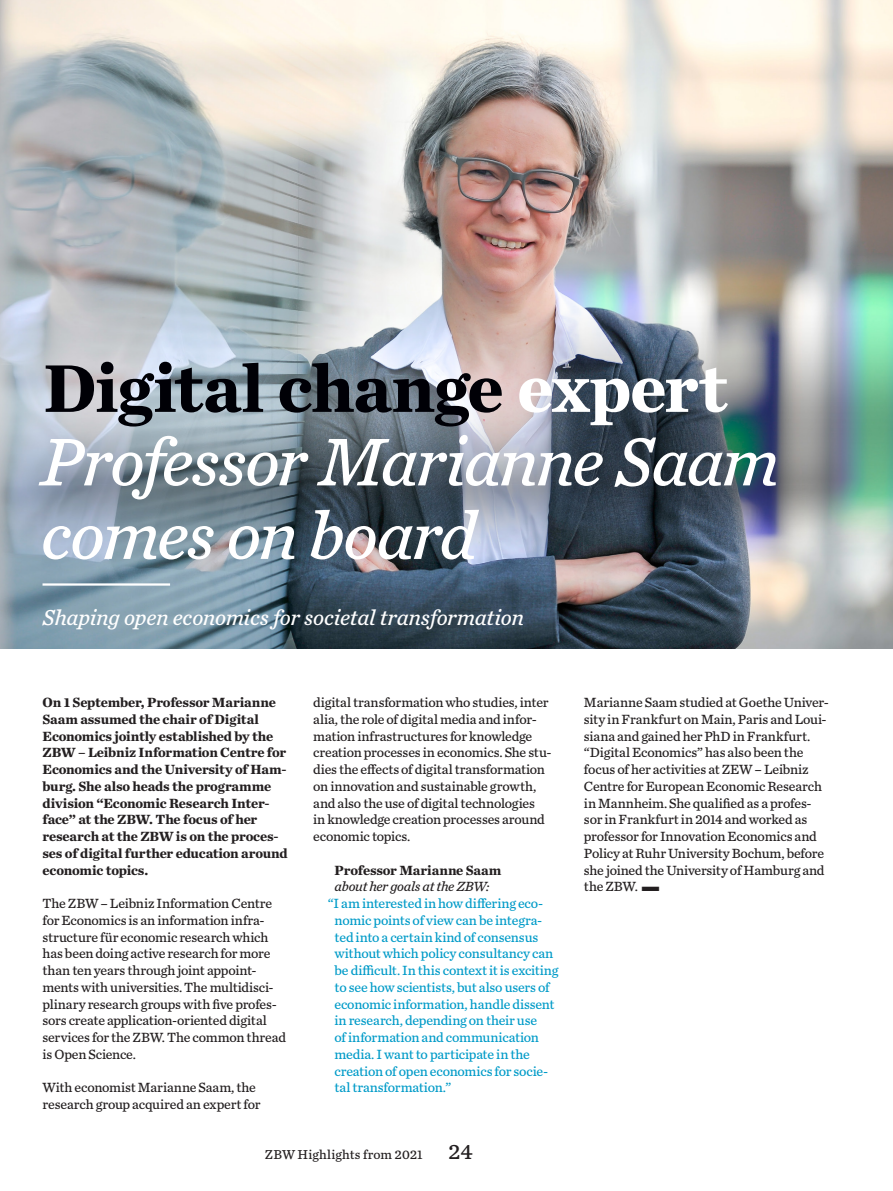
<style>
.page{position:relative;width:893px;height:1191px;background:#fff}
.page>*{position:absolute;margin:0;border:0;box-sizing:border-box;transform-origin:0 0}
.t1{font:italic 70.5px/73.5px "Chronicle Text G4";letter-spacing:-.025em;color:#fff}
.t2{font:700 70.5px "Chronicle Text G4";letter-spacing:-.015em;color:#000006}
.Teaser_XXL{font:italic 22.5px "Chronicle Text G4";letter-spacing:-.005em;color:#fff}
.Fließtext{font:13.95px/16.8px "Chronicle Text G4";letter-spacing:-.01em;color:#231f20}
.Zitat_Autoren{font:13.95px/16.8px "Chronicle Text G4";letter-spacing:-.01em;color:#009bc8}
.Fließtext-2{font:700 13.95px/16.8px "Chronicle Text G4";letter-spacing:-.015em;color:#231f20}
.Zitat_Autoren-2{font:italic 13.95px/16.8px "Chronicle Text G4";letter-spacing:-.015em;color:#231f20}
.t3{font:13.5px "Chronicle Text G4";letter-spacing:.01em;color:#231f20}
.s1{color:#fff}
.s2{font-weight:700;font-style:normal}
.s3{font-size:22.5px}
.s4{font-size:7.05px}
</style>
<div class="page">
<img style="left:0;top:0;width:893px;height:648px">
<hr style="left:43px;top:583px;width:127px;height:2px;background:#fff">
<p class="t2" style="left:44px;top:331px;width:686px">Digital change <span class="s1">expert</span></p>
<p class="t1" style="left:40px;top:421px;width:740px">Professor Marianne Saam comes on board</p>
<p class="Teaser_XXL" style="left:43px;top:600px;width:483px">Shaping open economics for societal transformation</p>
<p class="Fließtext-2" style="left:43px;top:693px;width:247px">On 1 September, Professor Marianne Saam assumed the chair of Digital Economics jointly established by the ZBW – Leibniz Information Centre for Economics and the University of Ham&shy;burg. She also heads the programme division “Economic Research Inter&shy;face” at the ZBW. The focus of her research at the ZBW is on the proces&shy;ses of digital further education around economic topics.</p>
<p class="Fließtext" style="left:43px;top:894px;width:245px">The ZBW – Leibniz Information Centre for Economics is an information infra&shy;structure für economic research which has been doing active research for more than ten years through joint appoint&shy;ments with universities. The multidisci&shy;plinary research groups with five profes&shy;sors create application-oriented digital services for the ZBW. The common thread is Open Science.</p>
<p class="Fließtext" style="left:43px;top:1078px;width:220px">With economist Marianne Saam, the research group acquired an expert for</p>
<p class="Fließtext" style="left:313px;top:693px;width:240px">digital transformation who studies, inter alia, the role of digital media and infor&shy;mation infrastructures for knowledge creation processes in economics. She stu&shy;dies the effects of digital transformation on innovation and sustainable growth, and also the use of digital technologies<br>in knowledge creation processes around economic topics.</p>
<p class="Zitat_Autoren-2" style="left:334px;top:860px;width:168px"><span class="s2">Professor Marianne Saam </span>about her goals at the ZBW:</p>
<p class="Zitat_Autoren" style="left:334px;top:894px;width:225px;text-indent:-7px">“I am interested in how differing eco&shy;nomic points of view can be integra&shy;ted into a certain kind of consensus without which policy consultancy can be difficult. In this context it is exciting to see how scientists, but also users of economic information, handle dissent in research, depending on their use<br>of information and communication media. I want to participate in the creation of open economics for socie&shy;tal transformation.”</p>
<p class="t3" style="left:265px;top:1144px;width:209px">ZBW Highlights from 2021 <span class="s3">24</span></p>
<p class="Fließtext" style="left:584px;top:693px;width:247px">Marianne Saam studied at Goethe Univer&shy;sity in Frankfurt on Main, Paris and Loui&shy;siana and gained her PhD in Frankfurt. “Digital Economics” has also been the focus of her activities at ZEW – Leibniz Centre for European Economic Research in Mannheim. She qualified as a profes&shy;sor in Frankfurt in 2014 and worked as professor for Innovation Economics and Policy at Ruhr University Bochum, before she joined the University of Hamburg and the ZBW. <span class="s4">•</span></p>
</div>
